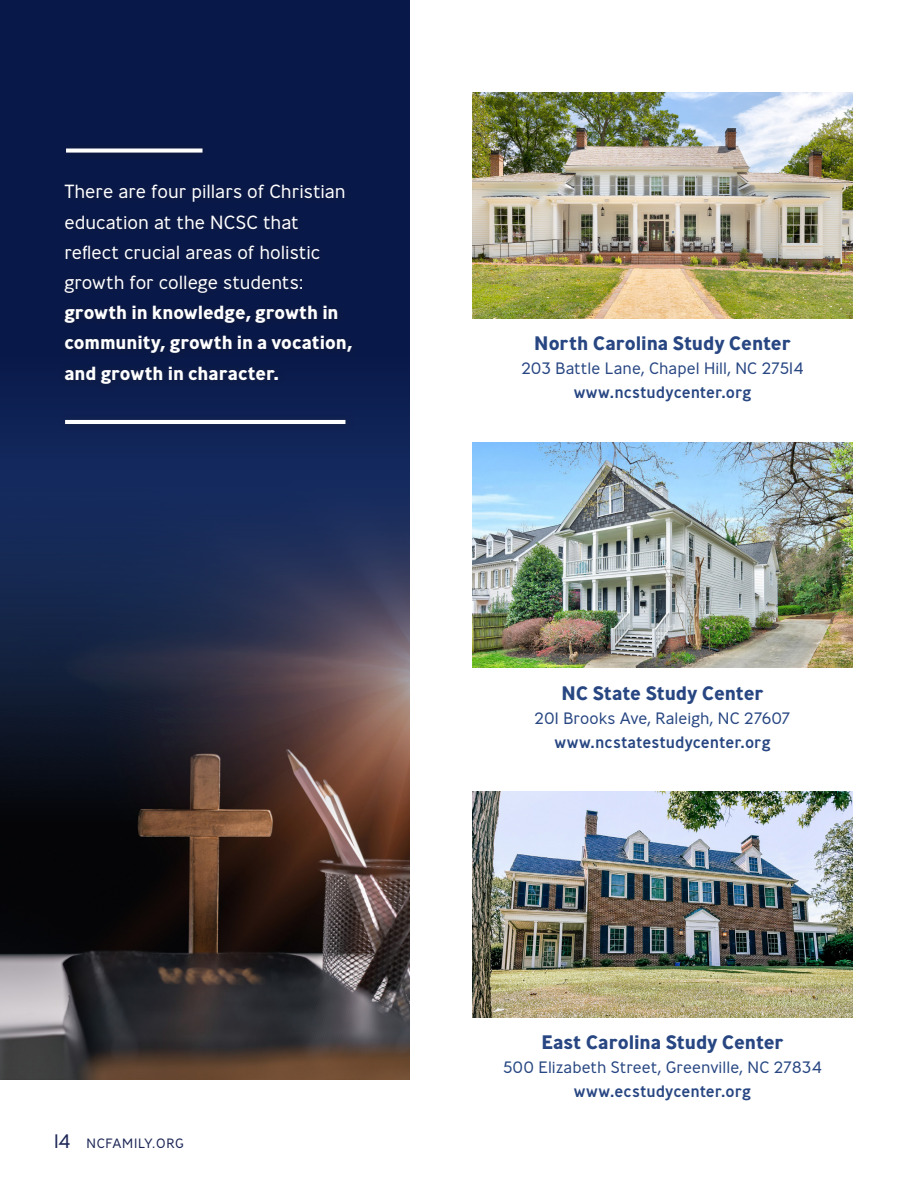
<style>
.page{position:relative;width:918px;height:1188px;background:#fff}
.page>*{position:absolute;margin:0;border:0;box-sizing:border-box;transform-origin:0 0}
.Body_SubHead{font:700 19.5px "Ministry";letter-spacing:-.005em;color:#274682}
.Body_Text{font:300 19.05px/30.2px "Ministry";letter-spacing:-.005em;color:#fff}
.Body_SubHead-2{font:300 16.5px "Ministry";color:#274682}
.Body_SubHead-3{font:500 16.5px "Ministry";color:#274682}
.t1{font:300 13.5px "Ministry";letter-spacing:.05em;color:#1d2756}
.s1{font-weight:700}
.s2{font-size:19.5px}
</style>
<div class="page">
<img style="left:472px;top:92px;width:381px;height:226px">
<img style="left:472px;top:442px;width:381px;height:226px">
<img style="left:472px;top:792px;width:381px;height:225px">
<svg style="left:0;top:964px;width:410px;height:116px;background:#4e4645"></svg>
<svg style="left:0;top:0;width:410px;height:964px;background:#212540"></svg>
<div style="left:58px;top:142px;width:303px;height:292px;background:#091848"></div>
<svg style="left:66px;top:149px;width:136px;height:4px"></svg>
<hr style="left:65px;top:420px;width:280px;height:4px;background:#fff">
<p class="Body_Text" style="left:64px;top:176px;width:290px">There are four pillars of Christian education at the NCSC that reflect crucial areas of holistic growth for college students: <span class="s1">growth in knowledge, growth in community, growth in a vocation, and growth in character.</span></p>
<p class="t1" style="left:54px;top:1134px;width:131px"><span class="s2">14</span> NCFAMILY.ORG</p>
<p class="Body_SubHead" style="left:534px;top:331px;width:258px">North Carolina Study Center</p>
<p class="Body_SubHead-2" style="left:521px;top:358px;width:284px">203 Battle Lane, Chapel Hill, NC 27514</p>
<p class="Body_SubHead-3" style="left:574px;top:382px;width:179px">www.ncstudycenter.org</p>
<p class="Body_SubHead" style="left:562px;top:680px;width:204px">NC State Study Center</p>
<p class="Body_SubHead-2" style="left:535px;top:708px;width:257px">201 Brooks Ave, Raleigh, NC 27607</p>
<p class="Body_SubHead-3" style="left:555px;top:731px;width:218px">www.ncstatestudycenter.org</p>
<p class="Body_SubHead" style="left:541px;top:1030px;width:244px">East Carolina Study Center</p>
<p class="Body_SubHead-2" style="left:503px;top:1057px;width:320px">500 Elizabeth Street, Greenville, NC 27834</p>
<p class="Body_SubHead-3" style="left:574px;top:1081px;width:179px">www.ecstudycenter.org</p>
</div>
